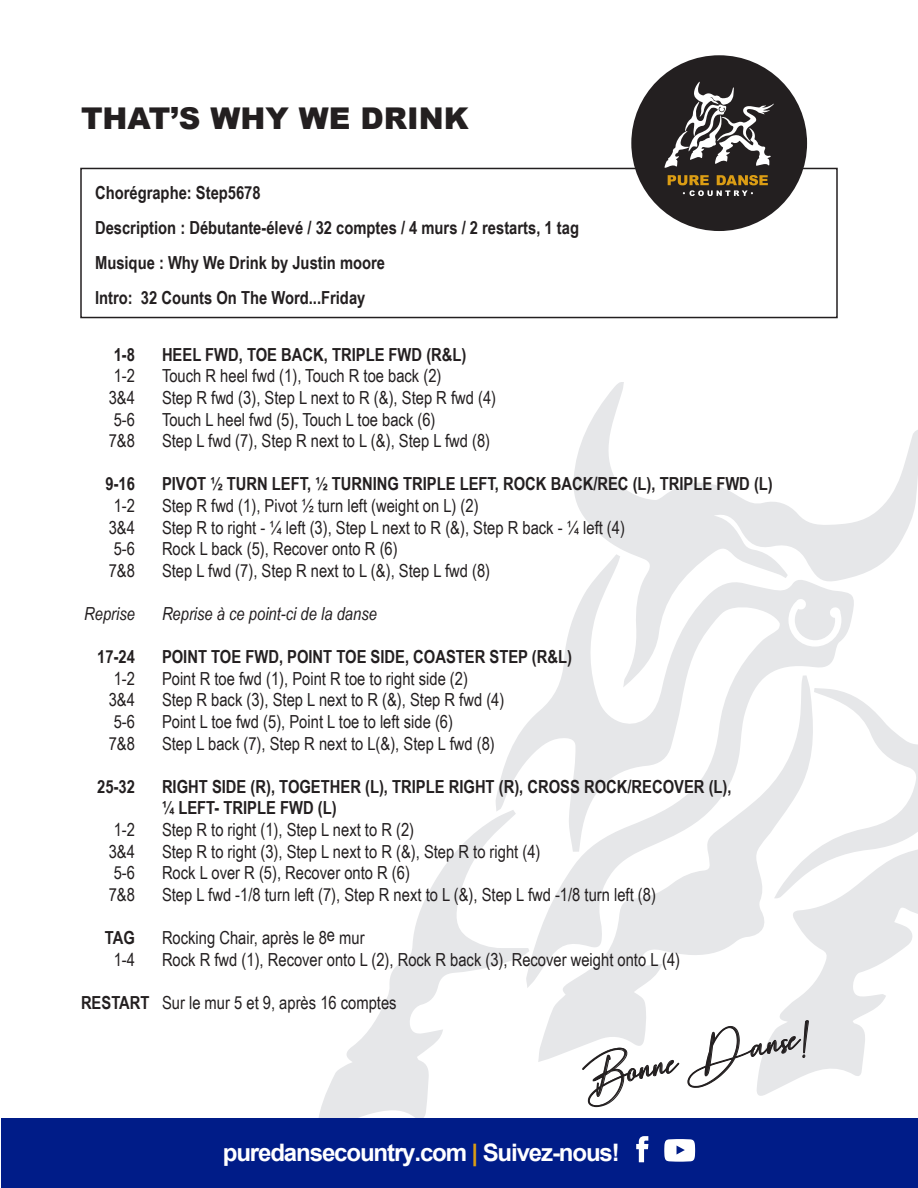
<style>
.page{position:relative;width:918px;height:1188px;background:#fff}
.page>*{position:absolute;margin:0;border:0;box-sizing:border-box;transform-origin:0 0}
.t1{font:34.5px "Hearth Stone";color:#231f20}
.t2{font:900 30px "Arial";color:#231f20}
.t3{font:700 24.15px "Arial";letter-spacing:-.05em;color:#fff}
.t4{font:18px "Arial Narrow";color:#231f20}
.t5{font:700 18px "Arial Narrow";color:#231f20}
.t6{font:italic 18px "Arial Narrow";color:#231f20}
.s1{font-weight:700}
.s2{color:#db9d14}
</style>
<div class="page">
<svg style="left:855px;top:697px;width:63px;height:88px"></svg>
<svg style="left:319px;top:819px;width:176px;height:299px"></svg>
<svg style="left:757px;top:785px;width:161px;height:311px"></svg>
<svg style="left:573px;top:383px;width:345px;height:193px"></svg>
<svg style="left:538px;top:988px;width:278px;height:74px"></svg>
<svg style="left:495px;top:554px;width:360px;height:434px"></svg>
<div style="left:1px;top:1118px;width:917px;height:70px;background:#001c88"></div>
<div style="left:631px;top:55px;width:176px;height:176px;background:#231f20;border-radius:50%"></div>
<svg style="left:665px;top:82px;width:109px;height:86px"></svg>
<svg style="left:668px;top:175px;width:100px;height:21px"></svg>
<svg style="left:636px;top:1136px;width:12px;height:26px"></svg>
<svg style="left:664px;top:1139px;width:31px;height:23px"></svg>
<svg style="left:582px;top:1048px;width:97px;height:59px"></svg>
<svg style="left:688px;top:1020px;width:121px;height:68px"></svg>
<div style="left:80px;top:168px;width:758px;height:150px;border:2px solid #231f20"></div>
<p class="t2" style="left:81px;top:97px;width:389px">THAT’S WHY WE DRINK</p>
<p class="t5" style="left:95px;top:179px;width:167px">Chorégraphe: Step5678</p>
<p class="t5" style="left:95px;top:214px;width:486px">Description : Débutante-élevé / 32 comptes / 4 murs / 2 restarts, 1 tag</p>
<p class="t5" style="left:95px;top:249px;width:292px">Musique : Why We Drink by Justin moore</p>
<p class="t5" style="left:95px;top:284px;width:272px">Intro: 32 Counts On The Word...Friday</p>
<p class="t5" style="left:114px;top:341px;width:23px">1-8</p>
<p class="t5" style="left:162px;top:341px;width:306px">HEEL FWD, TOE BACK, TRIPLE FWD (R&amp;L)</p>
<p class="t4" style="left:114px;top:363px;width:23px">1-2</p>
<p class="t4" style="left:162px;top:363px;width:281px">Touch R heel fwd (1), Touch R toe back (2)</p>
<p class="t4" style="left:109px;top:385px;width:28px">3&amp;4</p>
<p class="t4" style="left:162px;top:385px;width:336px">Step R fwd (3), Step L next to R (&amp;), Step R fwd (4)</p>
<p class="t4" style="left:114px;top:406px;width:23px">5-6</p>
<p class="t4" style="left:162px;top:406px;width:275px">Touch L heel fwd (5), Touch L toe back (6)</p>
<p class="t4" style="left:109px;top:428px;width:28px">7&amp;8</p>
<p class="t4" style="left:162px;top:428px;width:330px">Step L fwd (7), Step R next to L (&amp;), Step L fwd (8)</p>
<p class="t5" style="left:105px;top:471px;width:31px">9-16</p>
<p class="t5" style="left:162px;top:471px;width:612px">PIVOT ½ TURN LEFT, ½ TURNING TRIPLE LEFT, ROCK BACK/REC (L), TRIPLE FWD (L)</p>
<p class="t4" style="left:114px;top:493px;width:23px">1-2</p>
<p class="t4" style="left:162px;top:493px;width:318px">Step R fwd (1), Pivot ½ turn left (weight on L) (2)</p>
<p class="t4" style="left:109px;top:514px;width:28px">3&amp;4</p>
<p class="t4" style="left:162px;top:514px;width:465px">Step R to right - ¼ left (3), Step L next to R (&amp;), Step R back - ¼ left (4)</p>
<p class="t4" style="left:114px;top:536px;width:23px">5-6</p>
<p class="t4" style="left:162px;top:536px;width:237px">Rock L back (5), Recover onto R (6)</p>
<p class="t4" style="left:109px;top:557px;width:28px">7&amp;8</p>
<p class="t4" style="left:162px;top:557px;width:330px">Step L fwd (7), Step R next to L (&amp;), Step L fwd (8)</p>
<p class="t6" style="left:84px;top:601px;width:52px">Reprise</p>
<p class="t6" style="left:162px;top:601px;width:216px">Reprise à ce point-ci de la danse</p>
<p class="t5" style="left:97px;top:643px;width:39px">17-24</p>
<p class="t5" style="left:162px;top:643px;width:412px">POINT TOE FWD, POINT TOE SIDE, COASTER STEP (R&amp;L)</p>
<p class="t4" style="left:114px;top:665px;width:23px">1-2</p>
<p class="t4" style="left:162px;top:665px;width:308px">Point R toe fwd (1), Point R toe to right side (2)</p>
<p class="t4" style="left:109px;top:687px;width:28px">3&amp;4</p>
<p class="t4" style="left:162px;top:687px;width:344px">Step R back (3), Step L next to R (&amp;), Step R fwd (4)</p>
<p class="t4" style="left:114px;top:709px;width:23px">5-6</p>
<p class="t4" style="left:162px;top:709px;width:293px">Point L toe fwd (5), Point L toe to left side (6)</p>
<p class="t4" style="left:109px;top:730px;width:28px">7&amp;8</p>
<p class="t4" style="left:162px;top:730px;width:334px">Step L back (7), Step R next to L(&amp;), Step L fwd (8)</p>
<p class="t5" style="left:97px;top:773px;width:39px">25-32</p>
<p class="t5" style="left:162px;top:773px;width:571px">RIGHT SIDE (R), TOGETHER (L), TRIPLE RIGHT (R), CROSS ROCK/RECOVER (L),</p>
<p class="t5" style="left:162px;top:795px;width:176px">¼ LEFT- TRIPLE FWD (L)</p>
<p class="t4" style="left:114px;top:817px;width:23px">1-2</p>
<p class="t4" style="left:162px;top:817px;width:254px">Step R to right (1), Step L next to R (2)</p>
<p class="t4" style="left:109px;top:838px;width:28px">3&amp;4</p>
<p class="t4" style="left:162px;top:838px;width:380px">Step R to right (3), Step L next to R (&amp;), Step R to right (4)</p>
<p class="t4" style="left:114px;top:860px;width:23px">5-6</p>
<p class="t4" style="left:162px;top:860px;width:250px">Rock L over R (5), Recover onto R (6)</p>
<p class="t4" style="left:109px;top:881px;width:28px">7&amp;8</p>
<p class="t4" style="left:162px;top:881px;width:495px">Step L fwd -1/8 turn left (7), Step R next to L (&amp;), Step L fwd -1/8 turn left (8)</p>
<p class="t5" style="left:105px;top:924px;width:32px">TAG</p>
<p class="t4" style="left:162px;top:925px;width:204px">Rocking Chair, après le 8e mur</p>
<p class="t4" style="left:114px;top:946px;width:23px">1-4</p>
<p class="t4" style="left:162px;top:946px;width:520px">Rock R fwd (1), Recover onto L (2), Rock R back (3), Recover weight onto L (4)</p>
<p class="t4" style="left:81px;top:989px;width:317px"><span class="s1">RESTART</span> Sur le mur 5 et 9, après 16 comptes</p>
<p class="t1" style="left:577px;top:1061px;width:237px;rotate:-11deg">Bonne Danse!</p>
<p class="t3" style="left:223px;top:1136px;width:398px">puredansecountry.com <span class="s2">|</span> Suivez-nous!</p>
</div>
